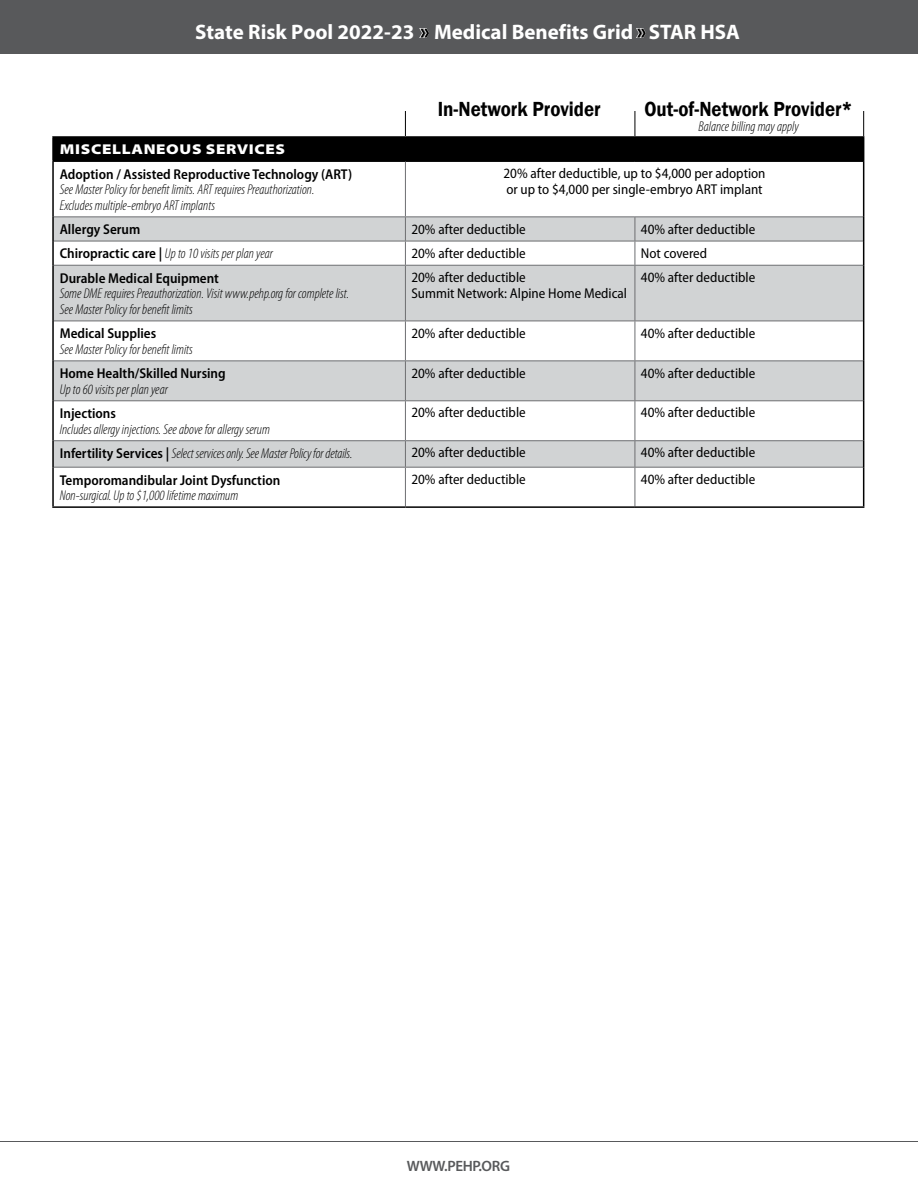
<style>
.page{position:relative;width:918px;height:1188px;background:#fff}
.page>*{position:absolute;margin:0;border:0;box-sizing:border-box;transform-origin:0 0}
.t1{font:700 21px "Myriad Pro";color:#fff}
.t2{font:600 21px "Franklin Gothic";color:#000;scale:.9 1}
.t3{font:600 15px "Myriad Pro";letter-spacing:-.02em;color:#58595b}
.t4{font:italic 300 condensed 14.25px/15.8px "Myriad Pro";color:#000}
.t5{font:semi-condensed 14.25px/15.8px "Myriad Pro";color:#000}
.t6{font:600 semi-condensed 14.25px "Myriad Pro";color:#000}
.t7{font:900 semi-expanded 14.25px "Myriad Pro";letter-spacing:.04em;color:#fff;scale:1.1 1}
.s1{font-stretch:condensed;font-size:24px}
.s2{font-weight:600;font-style:normal;font-stretch:semi-condensed}
</style>
<div class="page">
<hr style="left:0;top:1141px;width:918px;height:1px;background:#58595b">
<div style="left:0;top:0;width:918px;height:53px;background:#58595b"></div>
<div style="left:53px;top:137px;width:811px;height:24px;background:#000"></div>
<svg style="left:54px;top:217px;width:809px;height:250px"></svg>
<div style="left:54px;top:266px;width:809px;height:55px;background:#d1d3d4"></div>
<hr style="left:405px;top:162px;width:1px;height:54px;background:#6d6e71">
<hr style="left:405px;top:321px;width:1px;height:39px;background:#6d6e71">
<hr style="left:635px;top:321px;width:1px;height:39px;background:#6d6e71">
<hr style="left:405px;top:361px;width:1px;height:39px;background:#6d6e71">
<hr style="left:635px;top:361px;width:1px;height:39px;background:#6d6e71">
<hr style="left:52px;top:138px;width:2px;height:22px;background:#000">
<hr style="left:52px;top:136px;width:353px;height:2px;background:#000">
<hr style="left:405px;top:136px;width:230px;height:2px;background:#000">
<hr style="left:635px;top:136px;width:229px;height:2px;background:#000">
<hr style="left:54px;top:400px;width:351px;height:1px;background:#6d6e71">
<hr style="left:54px;top:440px;width:351px;height:1px;background:#6d6e71">
<hr style="left:405px;top:400px;width:230px;height:1px;background:#6d6e71">
<hr style="left:405px;top:440px;width:230px;height:1px;background:#6d6e71">
<hr style="left:635px;top:400px;width:228px;height:1px;background:#6d6e71">
<hr style="left:635px;top:440px;width:228px;height:1px;background:#6d6e71">
<hr style="left:54px;top:241px;width:351px;height:1px;background:#6d6e71">
<hr style="left:54px;top:467px;width:351px;height:1px;background:#6d6e71">
<hr style="left:405px;top:241px;width:230px;height:1px;background:#6d6e71">
<hr style="left:405px;top:467px;width:230px;height:1px;background:#6d6e71">
<hr style="left:635px;top:241px;width:228px;height:1px;background:#6d6e71">
<hr style="left:635px;top:467px;width:228px;height:1px;background:#6d6e71">
<hr style="left:405px;top:468px;width:1px;height:38px;background:#6d6e71">
<hr style="left:635px;top:468px;width:1px;height:38px;background:#6d6e71">
<hr style="left:52px;top:401px;width:2px;height:40px;background:#000">
<hr style="left:863px;top:401px;width:1px;height:40px;background:#000">
<svg style="left:405px;top:441px;width:1px;height:26px"></svg>
<svg style="left:635px;top:441px;width:1px;height:26px"></svg>
<hr style="left:54px;top:360px;width:351px;height:1px;background:#6d6e71">
<hr style="left:405px;top:360px;width:230px;height:1px;background:#6d6e71">
<hr style="left:635px;top:360px;width:228px;height:1px;background:#6d6e71">
<hr style="left:54px;top:265px;width:351px;height:1px;background:#6d6e71">
<hr style="left:405px;top:265px;width:230px;height:1px;background:#6d6e71">
<hr style="left:405px;top:266px;width:1px;height:55px;background:#6d6e71">
<hr style="left:635px;top:265px;width:228px;height:1px;background:#6d6e71">
<hr style="left:635px;top:266px;width:1px;height:55px;background:#6d6e71">
<hr style="left:52px;top:241px;width:2px;height:24px;background:#000">
<hr style="left:54px;top:321px;width:351px;height:1px;background:#6d6e71">
<svg style="left:405px;top:111px;width:1px;height:25px"></svg>
<svg style="left:635px;top:111px;width:1px;height:25px"></svg>
<svg style="left:863px;top:111px;width:1px;height:26px"></svg>
<hr style="left:405px;top:321px;width:230px;height:1px;background:#6d6e71">
<hr style="left:635px;top:321px;width:228px;height:1px;background:#6d6e71">
<hr style="left:54px;top:216px;width:351px;height:1px;background:#6d6e71">
<hr style="left:405px;top:216px;width:230px;height:1px;background:#6d6e71">
<hr style="left:635px;top:216px;width:228px;height:1px;background:#6d6e71">
<svg style="left:405px;top:217px;width:1px;height:48px"></svg>
<svg style="left:635px;top:217px;width:1px;height:48px"></svg>
<hr style="left:52px;top:160px;width:353px;height:2px;background:#000">
<hr style="left:52px;top:162px;width:2px;height:55px;background:#000">
<hr style="left:405px;top:160px;width:230px;height:2px;background:#000">
<hr style="left:635px;top:160px;width:229px;height:2px;background:#000">
<hr style="left:863px;top:162px;width:1px;height:55px;background:#000">
<hr style="left:52px;top:217px;width:2px;height:24px;background:#000">
<svg style="left:863px;top:217px;width:1px;height:48px"></svg>
<hr style="left:52px;top:265px;width:2px;height:56px;background:#000">
<hr style="left:863px;top:265px;width:1px;height:56px;background:#000">
<hr style="left:52px;top:321px;width:2px;height:40px;background:#000">
<hr style="left:863px;top:321px;width:1px;height:40px;background:#000">
<hr style="left:52px;top:361px;width:2px;height:40px;background:#000">
<hr style="left:863px;top:361px;width:1px;height:40px;background:#000">
<hr style="left:52px;top:441px;width:2px;height:26px;background:#000">
<svg style="left:863px;top:441px;width:1px;height:26px"></svg>
<hr style="left:52px;top:467px;width:2px;height:39px;background:#000">
<hr style="left:863px;top:467px;width:1px;height:39px;background:#000">
<hr style="left:405px;top:401px;width:1px;height:39px;background:#6d6e71">
<hr style="left:635px;top:401px;width:1px;height:39px;background:#6d6e71">
<hr style="left:52px;top:506px;width:353px;height:2px;background:#000">
<hr style="left:405px;top:506px;width:230px;height:2px;background:#000">
<hr style="left:635px;top:506px;width:229px;height:2px;background:#000">
<h1 class="t1" style="left:195px;top:19px;width:546px">State Risk Pool 2022-23 <span class="s1">»</span> Medical Benefits Grid <span class="s1">»</span>STAR HSA</h1>
<p class="t7" style="left:60px;top:141px;width:206px">MISCELLANEOUS SERVICES</p>
<p class="t6" style="left:60px;top:166px;width:294px">Adoption / Assisted Reproductive Technology (ART)</p>
<p class="t4" style="left:60px;top:182px;width:256px">See Master Policy for benefit limits. ART requires Preauthorization.<br>Excludes multiple-embryo ART implants</p>
<h1 class="t2" style="left:438px;top:96px;width:183px">In-Network Provider</h1>
<h1 class="t2" style="left:645px;top:96px;width:233px">Out-of-Network Provider*</h1>
<p class="t4" style="left:698px;top:119px;width:102px">Balance billing may apply</p>
<p class="t5" style="left:504px;top:166px;width:264px">20% after deductible, up to $4,000 per adoption or up to $4,000 per single-embryo ART implant</p>
<p class="t6" style="left:60px;top:222px;width:82px">Allergy Serum</p>
<p class="t5" style="left:411px;top:221px;width:116px">20% after deductible</p>
<p class="t5" style="left:641px;top:221px;width:116px">40% after deductible</p>
<p class="t4" style="left:60px;top:246px;width:215px"><span class="s2">Chiropractic care |</span> Up to 10 visits per plan year</p>
<p class="t5" style="left:411px;top:245px;width:116px">20% after deductible</p>
<p class="t5" style="left:641px;top:245px;width:68px">Not covered</p>
<p class="t6" style="left:60px;top:270px;width:161px">Durable Medical Equipment</p>
<p class="t4" style="left:60px;top:286px;width:291px">Some DME requires Preauthorization. Visit www.pehp.org for complete list.<br>See Master Policy for benefit limits</p>
<p class="t5" style="left:411px;top:270px;width:217px">20% after deductible<br>Summit Network: Alpine Home Medical</p>
<p class="t5" style="left:641px;top:270px;width:116px">40% after deductible</p>
<p class="t6" style="left:60px;top:326px;width:98px">Medical Supplies</p>
<p class="t4" style="left:60px;top:341px;width:135px">See Master Policy for benefit limits</p>
<p class="t5" style="left:411px;top:325px;width:116px">20% after deductible</p>
<p class="t5" style="left:641px;top:325px;width:116px">40% after deductible</p>
<p class="t6" style="left:60px;top:366px;width:167px">Home Health/Skilled Nursing</p>
<p class="t4" style="left:60px;top:381px;width:110px">Up to 60 visits per plan year</p>
<p class="t5" style="left:411px;top:365px;width:116px">20% after deductible</p>
<p class="t5" style="left:641px;top:365px;width:116px">40% after deductible</p>
<p class="t6" style="left:60px;top:406px;width:58px">Injections</p>
<p class="t4" style="left:60px;top:421px;width:212px">Includes allergy injections. See above for allergy serum</p>
<p class="t5" style="left:411px;top:405px;width:116px">20% after deductible</p>
<p class="t5" style="left:641px;top:405px;width:116px">40% after deductible</p>
<p class="t4" style="left:60px;top:445px;width:294px"><span class="s2">Infertility Services |</span> Select services only. See Master Policy for details.</p>
<p class="t5" style="left:411px;top:445px;width:116px">20% after deductible</p>
<p class="t5" style="left:641px;top:445px;width:116px">40% after deductible</p>
<p class="t6" style="left:60px;top:472px;width:222px">Temporomandibular Joint Dysfunction</p>
<p class="t4" style="left:60px;top:488px;width:180px">Non-surgical. Up to $1,000 lifetime maximum</p>
<p class="t5" style="left:411px;top:471px;width:116px">20% after deductible</p>
<p class="t5" style="left:641px;top:471px;width:116px">40% after deductible</p>
<p class="t3" style="left:407px;top:1157px;width:105px">WWW.PEHP.ORG</p>
</div>
